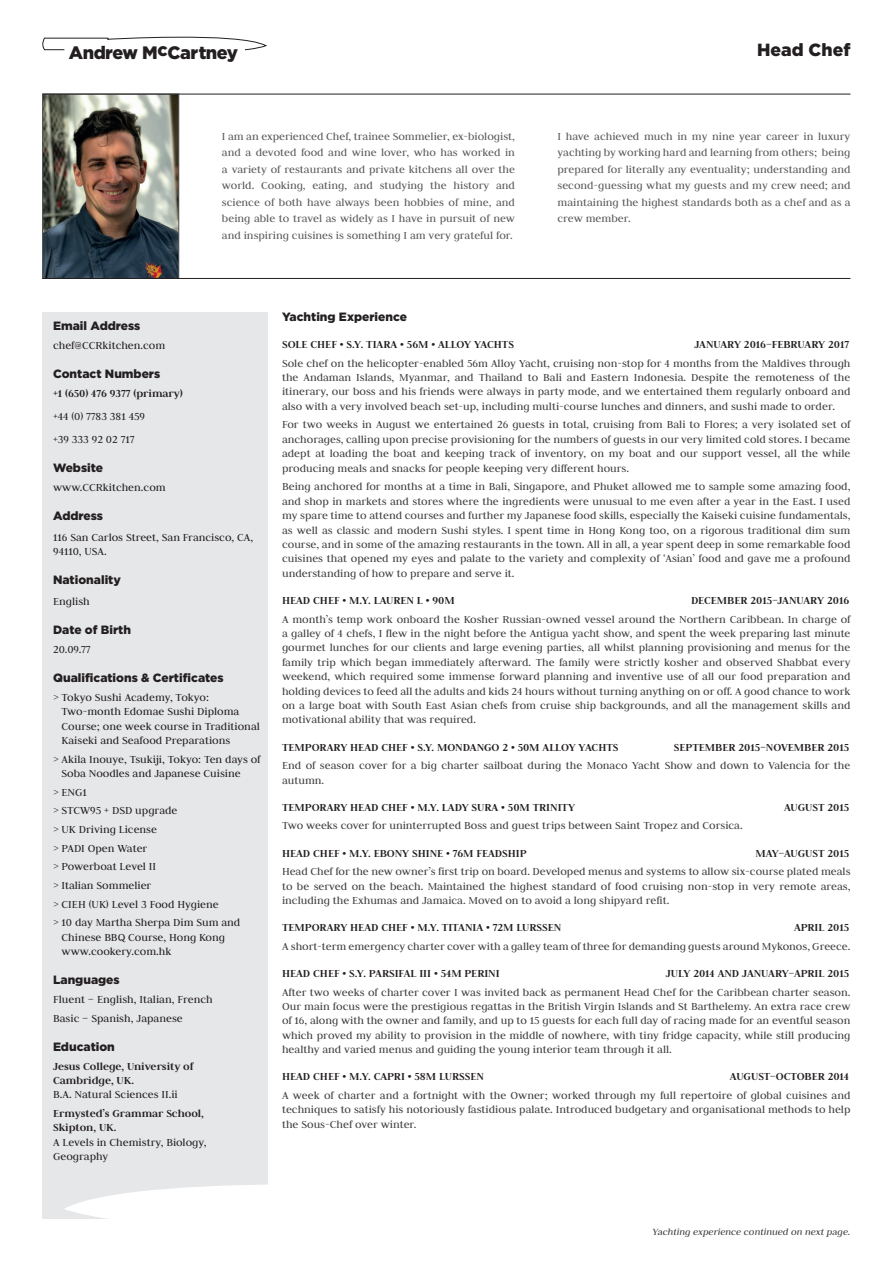
<style>
.page{position:relative;width:893px;height:1263px;background:#fff}
.page>*{position:absolute;margin:0;border:0;box-sizing:border-box;transform-origin:0 0}
.t1{font:900 18px "Gotham";letter-spacing:-.02em;color:#231f20}
.t2{font:900 17.55px "Gotham";color:#231f20}
.t3{font:12px/14.4px "Judson";color:#3e3e3f;text-align:justify}
.t4{font:12px/18.6px "Judson";color:#231f20}
.t5{font:12px/16.5px "Judson";color:#57585a;text-align:justify}
.t6{font:700 12px/14.4px "Judson";color:#231f20}
.t7{font:900 12px "Gotham";color:#231f20}
.t8{font:italic 10.5px "Judson";color:#3e3e3f}
</style>
<div class="page">
<img style="left:44px;top:96px;width:133px;height:181px">
<div style="left:42px;top:94px;width:137px;height:185px;border:1px solid #57585a"></div>
<div style="left:43px;top:313px;width:225px;height:906px;background:#e6e7e9"></div>
<svg style="left:64px;top:1185px;width:204px;height:34px"></svg>
<hr style="left:43px;top:278px;width:807px;height:1px;background:#231f20">
<hr style="left:43px;top:94px;width:807px;height:1px;background:#231f20">
<svg style="left:42px;top:36px;width:224px;height:14px"></svg>
<h1 class="t1" style="left:69px;top:43px;width:171px">Andrew McCartney</h1>
<h2 class="t2" style="left:757px;top:40px;width:95px">Head Chef</h2>
<p class="t5" style="left:222px;top:128px;width:295px">I am an experienced Chef, trainee Sommelier, ex-biologist, and a devoted food and wine lover, who has worked in a variety of restaurants and private kitchens all over the world. Cooking, eating, and studying the history and science of both have always been hobbies of mine, and being able to travel as widely as I have in pursuit of new and inspiring cuisines is something I am very grateful for.</p>
<p class="t5" style="left:557px;top:128px;width:294px">I have achieved much in my nine year career in luxury yachting by working hard and learning from others; being prepared for literally any eventuality; understanding and second-guessing what my guests and my crew need; and maintaining the highest standards both as a chef and as a crew member.</p>
<p class="t7" style="left:53px;top:319px;width:89px">Email Address</p>
<p class="t4" style="left:53px;top:336px;width:114px">chef@CCRkitchen.com</p>
<p class="t7" style="left:53px;top:367px;width:109px">Contact Numbers</p>
<p class="t6" style="left:53px;top:386px;width:131px">+1 (650) 476 9377 (primary)</p>
<p class="t4" style="left:53px;top:404px;width:94px;line-height:23px">+44 (0) 7783 381 459 +39 333 92 02 717</p>
<p class="t7" style="left:53px;top:461px;width:51px">Website</p>
<p class="t4" style="left:53px;top:477px;width:114px">www.CCRkitchen.com</p>
<p class="t7" style="left:53px;top:509px;width:51px">Address</p>
<p class="t4" style="left:53px;top:529px;width:202px;line-height:14.4px">116 San Carlos Street, San Francisco, CA,<br>94110, USA.</p>
<p class="t7" style="left:53px;top:573px;width:69px">Nationality</p>
<p class="t4" style="left:53px;top:592px;width:38px">English</p>
<p class="t7" style="left:53px;top:623px;width:79px">Date of Birth</p>
<p class="t4" style="left:53px;top:640px;width:39px">20.09.77</p>
<p class="t7" style="left:53px;top:671px;width:172px">Qualifications &amp; Certificates</p>
<p class="t4" style="left:62px;top:690px;width:200px;line-height:14.4px;text-indent:-8px">&gt; Tokyo Sushi Academy, Tokyo:<br>Two-month Edomae Sushi Diploma Course; one week course in Traditional Kaiseki and Seafood Preparations</p>
<p class="t4" style="left:62px;top:752px;width:200px;line-height:14.4px;text-indent:-8px">&gt; Akila Inouye, Tsukiji, Tokyo: Ten days of<br>Soba Noodles and Japanese Cuisine</p>
<p class="t4" style="left:53px;top:782px;width:189px">&gt; ENG1<br>&gt; STCW95 + DSD upgrade<br>&gt; UK Driving License<br>&gt; PADI Open Water<br>&gt; Powerboat Level II<br>&gt; Italian Sommelier<br>&gt; CIEH (UK) Level 3 Food Hygiene<br>&gt; 10 day Martha Sherpa Dim Sum and</p>
<p class="t4" style="left:62px;top:930px;width:165px;line-height:14.4px">Chinese BBQ Course, Hong Kong www.cookery.com.hk</p>
<p class="t7" style="left:53px;top:973px;width:68px">Languages</p>
<p class="t4" style="left:53px;top:990px;width:161px">Fluent – English, Italian, French<br>Basic – Spanish, Japanese</p>
<p class="t7" style="left:53px;top:1040px;width:63px">Education</p>
<p class="t6" style="left:53px;top:1058px;width:142px">Jesus College, University of<br>Cambridge, UK.</p>
<p class="t4" style="left:53px;top:1085px;width:126px">B.A. Natural Sciences II.ii</p>
<p class="t6" style="left:53px;top:1106px;width:152px">Ermysted’s Grammar School,<br>Skipton, UK.</p>
<p class="t4" style="left:53px;top:1135px;width:155px;line-height:14.4px">A Levels in Chemistry, Biology,<br>Geography</p>
<p class="t7" style="left:282px;top:310px;width:126px">Yachting Experience</p>
<p class="t6" style="left:282px;top:337px;width:233px">SOLE CHEF • S.Y. TIARA • 56M • ALLOY YACHTS</p>
<p class="t6" style="left:694px;top:337px;width:156px">JANUARY 2016–FEBRUARY 2017</p>
<p class="t3" style="left:282px;top:355px;width:570px">Sole chef on the helicopter-enabled 56m Alloy Yacht, cruising non-stop for 4 months from the Maldives through the Andaman Islands, Myanmar, and Thailand to Bali and Eastern Indonesia. Despite the remoteness of the itinerary, our boss and his friends were always in party mode, and we entertained them regularly onboard and also with a very involved beach set-up, including multi-course lunches and dinners, and sushi made to order.</p>
<p class="t3" style="left:282px;top:417px;width:570px">For two weeks in August we entertained 26 guests in total, cruising from Bali to Flores; a very isolated set of anchorages, calling upon precise provisioning for the numbers of guests in our very limited cold stores. I became adept at loading the boat and keeping track of inventory, on my boat and our support vessel, all the while producing meals and snacks for people keeping very different hours.</p>
<p class="t3" style="left:282px;top:479px;width:570px">Being anchored for months at a time in Bali, Singapore, and Phuket allowed me to sample some amazing food, and shop in markets and stores where the ingredients were unusual to me even after a year in the East. I used my spare time to attend courses and further my Japanese food skills, especially the Kaiseki cuisine fundamentals, as well as classic and modern Sushi styles. I spent time in Hong Kong too, on a rigorous traditional dim sum course, and in some of the amazing restaurants in the town. All in all, a year spent deep in some remarkable food cuisines that opened my eyes and palate to the variety and complexity of ‘Asian’ food and gave me a profound understanding of how to prepare and serve it.</p>
<p class="t6" style="left:282px;top:593px;width:174px">HEAD CHEF • M.Y. LAUREN L • 90M</p>
<p class="t6" style="left:691px;top:593px;width:160px">DECEMBER 2015–JANUARY 2016</p>
<p class="t3" style="left:282px;top:611px;width:570px">A month’s temp work onboard the Kosher Russian-owned vessel around the Northern Caribbean. In charge of a galley of 4 chefs, I flew in the night before the Antigua yacht show, and spent the week preparing last minute gourmet lunches for our clients and large evening parties, all whilst planning provisioning and menus for the family trip which began immediately afterward. The family were strictly kosher and observed Shabbat every weekend, which required some immense forward planning and inventive use of all our food preparation and holding devices to feed all the adults and kids 24 hours without turning anything on or off. A good chance to work on a large boat with South East Asian chefs from cruise ship backgrounds, and all the management skills and motivational ability that was required.</p>
<p class="t6" style="left:282px;top:739px;width:338px">TEMPORARY HEAD CHEF • S.Y. MONDANGO 2 • 50M ALLOY YACHTS</p>
<p class="t6" style="left:674px;top:739px;width:177px">SEPTEMBER 2015–NOVEMBER 2015</p>
<p class="t3" style="left:282px;top:758px;width:570px">End of season cover for a big charter sailboat during the Monaco Yacht Show and down to Valencia for the autumn.</p>
<p class="t6" style="left:282px;top:800px;width:295px">TEMPORARY HEAD CHEF • M.Y. LADY SURA • 50M TRINITY</p>
<p class="t6" style="left:784px;top:800px;width:67px">AUGUST 2015</p>
<p class="t3" style="left:282px;top:818px;width:462px">Two weeks cover for uninterrupted Boss and guest trips between Saint Tropez and Corsica.</p>
<p class="t6" style="left:282px;top:845px;width:246px">HEAD CHEF • M.Y. EBONY SHINE • 76M FEADSHIP</p>
<p class="t6" style="left:755px;top:845px;width:95px">MAY–AUGUST 2015</p>
<p class="t3" style="left:282px;top:864px;width:570px">Head Chef for the new owner’s first trip on board. Developed menus and systems to allow six-course plated meals to be served on the beach. Maintained the highest standard of food cruising non-stop in very remote areas, including the Exhumas and Jamaica. Moved on to avoid a long shipyard refit.</p>
<p class="t6" style="left:282px;top:920px;width:281px">TEMPORARY HEAD CHEF • M.Y. TITANIA • 72M LURSSEN</p>
<p class="t6" style="left:794px;top:920px;width:57px">APRIL 2015</p>
<p class="t3" style="left:282px;top:939px;width:570px">A short-term emergency charter cover with a galley team of three for demanding guests around Mykonos, Greece.</p>
<p class="t6" style="left:282px;top:966px;width:219px">HEAD CHEF • S.Y. PARSIFAL III • 54M PERINI</p>
<p class="t6" style="left:666px;top:966px;width:185px">JULY 2014 AND JANUARY–APRIL 2015</p>
<p class="t3" style="left:282px;top:984px;width:570px">After two weeks of charter cover I was invited back as permanent Head Chef for the Caribbean charter season.<br>Our main focus were the prestigious regattas in the British Virgin Islands and St Barthelemy. An extra race crew of 16, along with the owner and family, and up to 15 guests for each full day of racing made for an eventful season which proved my ability to provision in the middle of nowhere, with tiny fridge capacity, while still producing healthy and varied menus and guiding the young interior team through it all.</p>
<p class="t6" style="left:282px;top:1069px;width:203px">HEAD CHEF • M.Y. CAPRI • 58M LURSSEN</p>
<p class="t6" style="left:730px;top:1069px;width:121px">AUGUST–OCTOBER 2014</p>
<p class="t3" style="left:282px;top:1088px;width:570px">A week of charter and a fortnight with the Owner; worked through my full repertoire of global cuisines and techniques to satisfy his notoriously fastidious palate. Introduced budgetary and organisational methods to help the Sous-Chef over winter.</p>
<p class="t8" style="left:652px;top:1225px;width:199px">Yachting experience continued on next page.</p>
</div>
